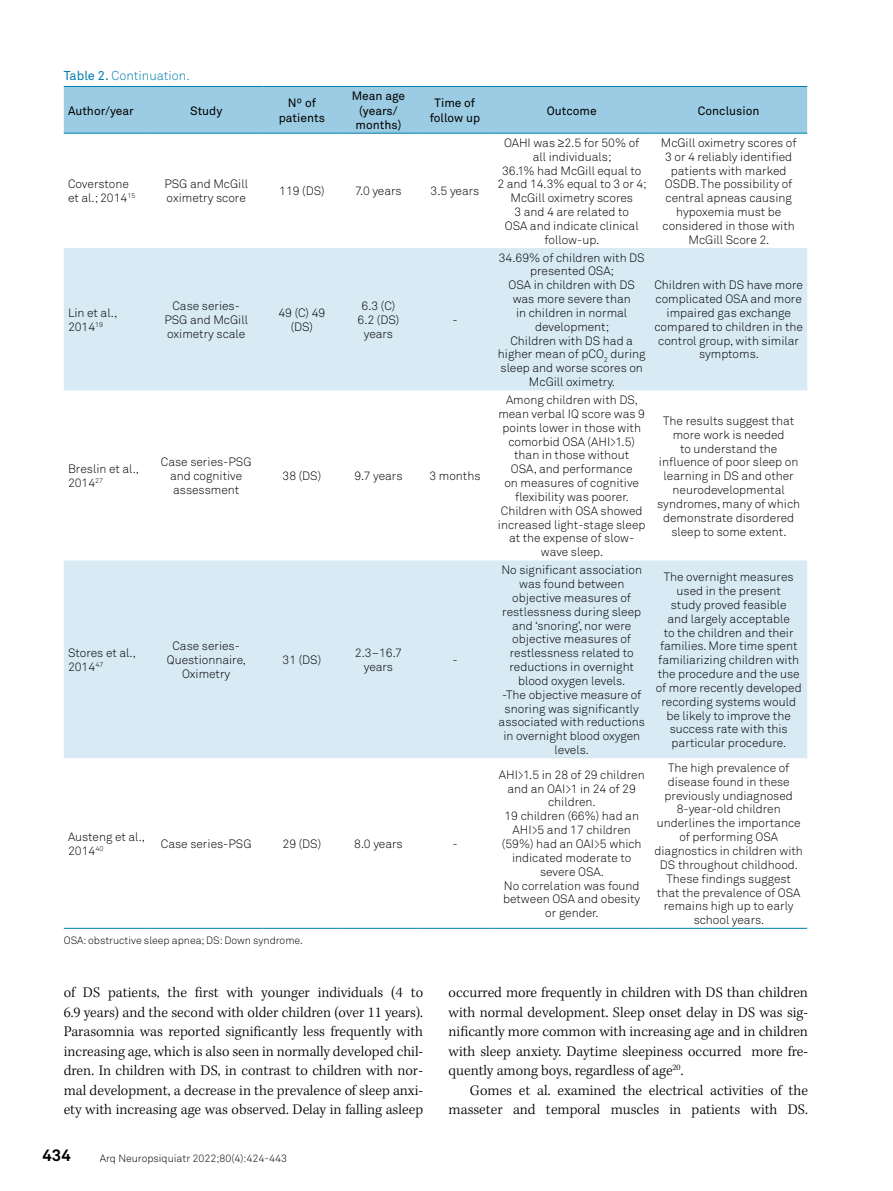
<style>
.page{position:relative;width:893px;height:1191px;background:#fff}
.page>*{position:absolute;margin:0;border:0;box-sizing:border-box;transform-origin:0 0}
.t1{font:700 16.5px "Akkurat Pro";color:#000}
.t2{font:300 15px/19.5px "Kepler Std";color:#000;text-align:justify}
.t3{font:12.75px "Akkurat Light Pro";color:#007dac}
.t4{font:12px/13.8px "Akkurat Light Pro";color:#000;text-align:center}
.t5{font:12px/14.4px "Akkurat Pro";color:#000;text-align:center}
.t6{font:10.5px "Akkurat Light Pro";color:#000}
.s1{font-family:"Akkurat Pro"}
</style>
<div class="page">
<div style="left:64px;top:87px;width:743px;height:46px;background:#9bcce3"></div>
<svg style="left:64px;top:248px;width:743px;height:510px;fill:#d8eaf4"></svg>
<hr style="left:64px;top:928px;width:85px;height:1px;background:#007dac">
<hr style="left:149px;top:928px;width:115px;height:1px;background:#007dac">
<hr style="left:264px;top:928px;width:76px;height:1px;background:#007dac">
<hr style="left:340px;top:928px;width:77px;height:1px;background:#007dac">
<hr style="left:417px;top:928px;width:76px;height:1px;background:#007dac">
<hr style="left:493px;top:928px;width:157px;height:1px;background:#007dac">
<hr style="left:650px;top:928px;width:157px;height:1px;background:#007dac">
<hr style="left:64px;top:86px;width:85px;height:1px;background:#007dac">
<hr style="left:149px;top:86px;width:115px;height:1px;background:#007dac">
<hr style="left:264px;top:86px;width:76px;height:1px;background:#007dac">
<hr style="left:340px;top:86px;width:77px;height:1px;background:#007dac">
<hr style="left:417px;top:86px;width:76px;height:1px;background:#007dac">
<hr style="left:493px;top:86px;width:157px;height:1px;background:#007dac">
<hr style="left:650px;top:86px;width:157px;height:1px;background:#007dac">
<hr style="left:64px;top:133px;width:85px;height:1px;background:#007dac">
<hr style="left:149px;top:133px;width:115px;height:1px;background:#007dac">
<hr style="left:264px;top:133px;width:76px;height:1px;background:#007dac">
<hr style="left:340px;top:133px;width:77px;height:1px;background:#007dac">
<hr style="left:417px;top:133px;width:76px;height:1px;background:#007dac">
<hr style="left:493px;top:133px;width:157px;height:1px;background:#007dac">
<hr style="left:650px;top:133px;width:157px;height:1px;background:#007dac">
<p class="t3" style="left:64px;top:68px;width:127px"><span class="s1">Table 2.</span> Continuation.</p>
<p class="t5" style="left:68px;top:103px;width:67px">Author/year</p>
<p class="t5" style="left:190px;top:103px;width:34px">Study</p>
<p class="t5" style="left:279px;top:96px;width:48px">Nº of patients</p>
<p class="t5" style="left:352px;top:89px;width:55px">Mean age (years/ months)</p>
<p class="t5" style="left:430px;top:96px;width:52px">Time of follow up</p>
<p class="t5" style="left:547px;top:103px;width:51px">Outcome</p>
<p class="t5" style="left:698px;top:103px;width:63px">Conclusion</p>
<p class="t4" style="left:68px;top:177px;width:69px;text-align:left">Coverstone et al.; 2014<sup>15</sup></p>
<p class="t4" style="left:164px;top:177px;width:85px;text-align:left">PSG and McGill oximetry score</p>
<p class="t4" style="left:279px;top:184px;width:47px">119 (DS)</p>
<p class="t4" style="left:355px;top:184px;width:48px">7.0 years</p>
<p class="t4" style="left:431px;top:184px;width:50px">3.5 years</p>
<p class="t4" style="left:68px;top:306px;width:51px;text-align:left">Lin et al.,<br>2014<sup>19</sup></p>
<p class="t4" style="left:164px;top:299px;width:85px">Case series-<br>PSG and McGill oximetry scale</p>
<p class="t4" style="left:278px;top:306px;width:48px">49 (C) 49 (DS)</p>
<p class="t4" style="left:358px;top:299px;width:43px">6.3 (C)<br>6.2 (DS) years</p>
<p class="t4" style="left:452px;top:313px;width:7px">-</p>
<p class="t4" style="left:68px;top:462px;width:73px;text-align:left">Breslin et al.,<br>2014<sup>27</sup></p>
<p class="t4" style="left:161px;top:455px;width:92px">Case series-PSG and cognitive assessment</p>
<p class="t4" style="left:283px;top:469px;width:40px">38 (DS)</p>
<p class="t4" style="left:354px;top:469px;width:50px">9.7 years</p>
<p class="t4" style="left:429px;top:469px;width:53px">3 months</p>
<p class="t4" style="left:68px;top:646px;width:70px;text-align:left">Stores et al.,<br>2014<sup>47</sup></p>
<p class="t4" style="left:167px;top:639px;width:81px">Case series-<br>Questionnaire,<br>Oximetry</p>
<p class="t4" style="left:283px;top:653px;width:40px">31 (DS)</p>
<p class="t4" style="left:355px;top:646px;width:49px">2.3–16.7 years</p>
<p class="t4" style="left:452px;top:653px;width:7px">-</p>
<p class="t4" style="left:68px;top:830px;width:79px;text-align:left">Austeng et al.,<br>2014<sup>40</sup></p>
<p class="t4" style="left:161px;top:837px;width:92px">Case series-PSG</p>
<p class="t4" style="left:283px;top:837px;width:40px">29 (DS)</p>
<p class="t4" style="left:354px;top:837px;width:50px">8.0 years</p>
<p class="t4" style="left:452px;top:837px;width:7px">-</p>
<p class="t6" style="left:64px;top:933px;width:241px">OSA: obstructive sleep apnea; DS: Down syndrome.</p>
<p class="t4" style="left:497px;top:136px;width:151px">OAHI was ≥2.5 for 50% of all individuals;<br>36.1% had McGill equal to<br>2 and 14.3% equal to 3 or 4;<br>McGill oximetry scores<br>3 and 4 are related to<br>OSA and indicate clinical follow-up.</p>
<p class="t4" style="left:661px;top:136px;width:137px">McGill oximetry scores of<br>3 or 4 reliably identified patients with marked<br>OSDB. The possibility of central apneas causing hypoxemia must be considered in those with<br>McGill Score 2.</p>
<p class="t4" style="left:498px;top:251px;width:149px">34.69% of children with DS presented OSA;<br>OSA in children with DS was more severe than<br>in children in normal development;<br>Children with DS had a higher mean of pCO<sub>2</sub> during sleep and worse scores on<br>McGill oximetry.</p>
<p class="t4" style="left:498px;top:393px;width:149px">Among children with DS, mean verbal IQ score was 9 points lower in those with comorbid OSA (AHI&gt;1.5) than in those without<br>OSA, and performance<br>on measures of cognitive flexibility was poorer.<br>Children with OSA showed increased light-stage sleep at the expense of slow&shy;wave sleep.</p>
<p class="t4" style="left:654px;top:278px;width:150px">Children with DS have more complicated OSA and more impaired gas exchange compared to children in the control group, with similar symptoms.</p>
<p class="t4" style="left:657px;top:414px;width:144px">The results suggest that more work is needed<br>to understand the influence of poor sleep on learning in DS and other neurodevelopmental syndromes, many of which demonstrate disordered sleep to some extent.</p>
<p class="t4" style="left:499px;top:563px;width:148px">No significant association was found between objective measures of restlessness during sleep and ‘snoring’, nor were objective measures of restlessness related to reductions in overnight blood oxygen levels.<br>-The objective measure of snoring was significantly associated with reductions in overnight blood oxygen levels.</p>
<p class="t4" style="left:656px;top:570px;width:148px">The overnight measures used in the present<br>study proved feasible<br>and largely acceptable<br>to the children and their families. More time spent familiarizing children with the procedure and the use of more recently developed recording systems would be likely to improve the success rate with this particular procedure.</p>
<p class="t4" style="left:499px;top:768px;width:147px">AHI&gt;1.5 in 28 of 29 children and an OAI&gt;1 in 24 of 29 children.<br>19 children (66%) had an<br>AHI&gt;5 and 17 children (59%) had an OAI&gt;5 which indicated moderate to severe OSA.<br>No correlation was found between OSA and obesity or gender.</p>
<p class="t4" style="left:654px;top:761px;width:150px">The high prevalence of disease found in these previously undiagnosed<br>8-year-old children underlines the importance of performing OSA diagnostics in children with<br>DS throughout childhood.<br>These findings suggest that the prevalence of OSA remains high up to early school years.</p>
<p class="t2" style="left:64px;top:983px;width:361px">of DS patients, the first with younger individuals (4 to 6.9 years) and the second with older children (over 11 years).<br>Parasomnia was reported significantly less frequently with increasing age, which is also seen in normally developed chil&shy;dren. In children with DS, in contrast to children with nor&shy;mal development, a decrease in the prevalence of sleep anxi&shy;ety with increasing age was observed. Delay in falling asleep</p>
<p class="t2" style="left:449px;top:983px;width:361px">occurred more frequently in children with DS than children with normal development. Sleep onset delay in DS was sig&shy;nificantly more common with increasing age and in children with sleep anxiety. Daytime sleepiness occurred more fre&shy;quently among boys, regardless of age<sup>20</sup>.</p>
<p class="t2" style="left:449px;top:1081px;width:361px;text-align:right">Gomes et al. examined the electrical activities of the masseter and temporal muscles in patients with DS.</p>
<h1 class="t1" style="left:43px;top:1145px;width:30px">434</h1>
<p class="t6" style="left:100px;top:1151px;width:189px">Arq Neuropsiquiatr 2022;80(4):424-443</p>
</div>
